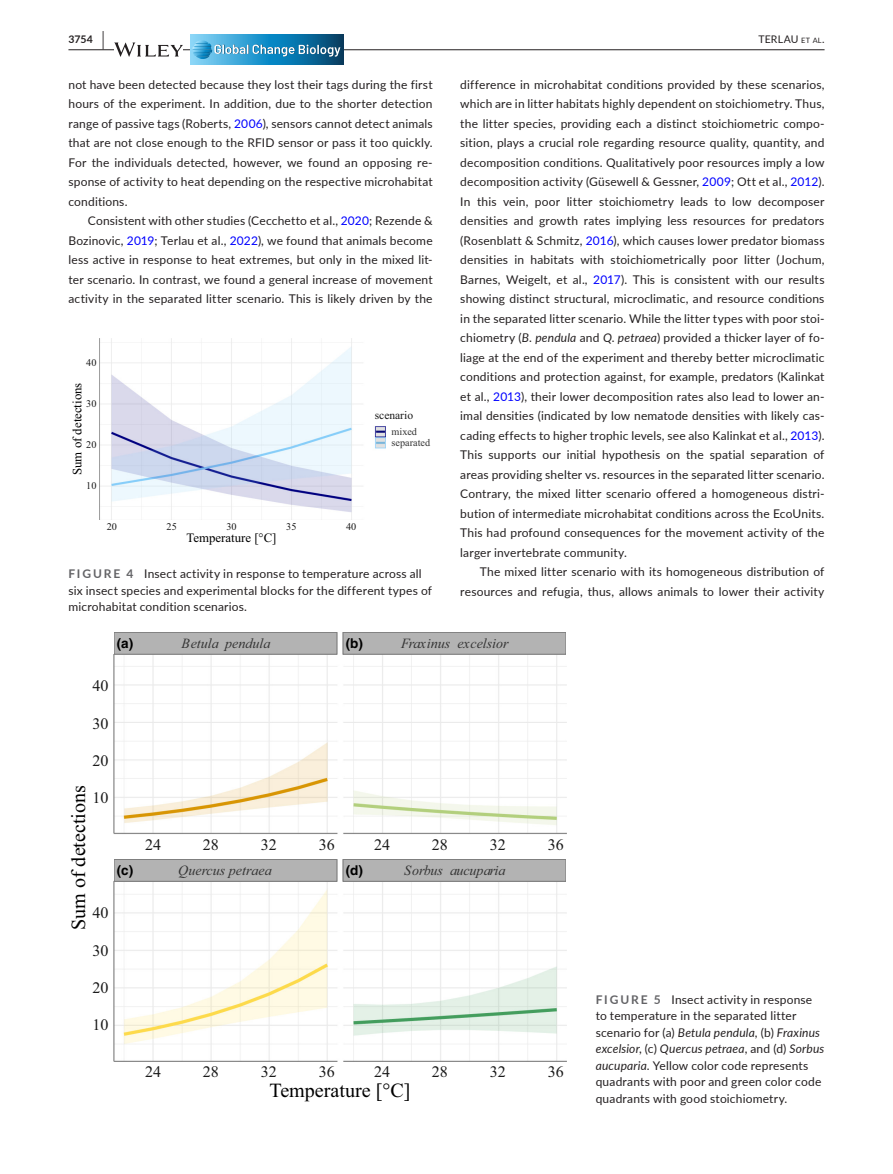
<style>
.page{position:relative;width:893px;height:1174px;background:#fff}
.page>*{position:absolute;margin:0;border:0;box-sizing:border-box;transform-origin:0 0}
.t1{font:20.1px "Times New Roman";color:#000}
.t2{font:16.05px "Times New Roman";color:#1a1a1a}
.t3{font:italic 14.1px "Times New Roman";color:#333}
.t4{font:700 13.5px "Helvetica LT Std";color:#000}
.t5{font:12.75px "Times New Roman";color:#000}
.t6{font:12px/19.5px "Lato";letter-spacing:.015em;color:#231f20;text-align:justify}
.t7{font:11.55px "Times New Roman";color:#1a1a1a}
.t8{font:10.5px "Lato";letter-spacing:.02em;color:#231f20}
.t9{font:700 10.5px "Lato";color:#231f20}
.t10{font:10.2px "Times New Roman";color:#1a1a1a}
.t11{font:10.2px/11.1px "Times New Roman";color:#333}
.s1{font-size:19.5px}
.s2{font-size:7.35px}
.s3{color:#00f}
.s4{font-style:italic}
.s5{font-weight:700;color:#636366}
</style>
<div class="page">
<hr style="left:68px;top:49px;width:756px;height:1px;background:#231f20">
<svg style="left:114px;top:42px;width:69px;height:15px"></svg>
<svg style="left:191px;top:64px;width:153px;height:1px"></svg>
<svg style="left:191px;top:35px;width:153px;height:29px;background:#298aba"></svg>
<svg style="left:192px;top:40px;width:149px;height:19px;background:#4799c2"></svg>
<img style="left:99px;top:338px;width:287px;height:182px">
<img style="left:113px;top:654px;width:453px;height:407px">
<div style="left:114px;top:859px;width:223px;height:22px;background:#b3b3b3"></div>
<div style="left:114px;top:859px;width:223px;height:22px;border:1px solid #7f7f7f"></div>
<div style="left:343px;top:859px;width:223px;height:22px;background:#b3b3b3"></div>
<div style="left:343px;top:859px;width:223px;height:22px;border:1px solid #7f7f7f"></div>
<div style="left:114px;top:632px;width:223px;height:22px;background:#b3b3b3"></div>
<div style="left:114px;top:632px;width:223px;height:22px;border:1px solid #7f7f7f"></div>
<div style="left:343px;top:632px;width:223px;height:22px;background:#b3b3b3"></div>
<div style="left:343px;top:632px;width:223px;height:22px;border:1px solid #7f7f7f"></div>
<p class="t9" style="left:68px;top:31px;width:37px">3754 <span class="s1">|</span></p>
<p class="t8" style="left:758px;top:31px;width:68px">TERLAU <span class="s2">et al</span>.</p>
<p class="t6" style="left:68px;top:74px;width:366px">not have been detected because they lost their tags during the first hours of the experiment. In addition, due to the shorter detection range of passive tags (Roberts, <span class="s3">2006</span>), sensors cannot detect animals that are not close enough to the RFID sensor or pass it too quickly.<br>For the individuals detected, however, we found an opposing re&shy;sponse of activity to heat depending on the respective microhabitat conditions.</p>
<p class="t6" style="left:68px;top:210px;width:366px;text-indent:20px">Consistent with other studies (Cecchetto et al., <span class="s3">2020</span>; Rezende &amp; Bozinovic, <span class="s3">2019</span>; Terlau et al., <span class="s3">2022</span>), we found that animals become less active in response to heat extremes, but only in the mixed lit&shy;ter scenario. In contrast, we found a general increase of movement activity in the separated litter scenario. This is likely driven by the</p>
<p class="t6" style="left:460px;top:74px;width:366px">difference in microhabitat conditions provided by these scenarios, which are in litter habitats highly dependent on stoichiometry. Thus, the litter species, providing each a distinct stoichiometric compo&shy;sition, plays a crucial role regarding resource quality, quantity, and decomposition conditions. Qualitatively poor resources imply a low decomposition activity (Güsewell &amp; Gessner, <span class="s3">2009</span>; Ott et al., <span class="s3">2012</span>).<br>In this vein, poor litter stoichiometry leads to low decomposer densities and growth rates implying less resources for predators (Rosenblatt &amp; Schmitz, <span class="s3">2016</span>), which causes lower predator biomass densities in habitats with stoichiometrically poor litter (Jochum, Barnes, Weigelt, et al., <span class="s3">2017</span>). This is consistent with our results showing distinct structural, microclimatic, and resource conditions in the separated litter scenario. While the litter types with poor stoi&shy;chiometry (<span class="s4">B. pendula</span> and <span class="s4">Q. petraea</span>) provided a thicker layer of fo&shy;liage at the end of the experiment and thereby better microclimatic conditions and protection against, for example, predators (Kalinkat et al., <span class="s3">2013</span>), their lower decomposition rates also lead to lower an&shy;imal densities (indicated by low nematode densities with likely cas&shy;cading effects to higher trophic levels, see also Kalinkat et al., <span class="s3">2013</span>).<br>This supports our initial hypothesis on the spatial separation of areas providing shelter vs. resources in the separated litter scenario.<br>Contrary, the mixed litter scenario offered a homogeneous distri&shy;bution of intermediate microhabitat conditions across the EcoUnits.<br>This had profound consequences for the movement activity of the larger invertebrate community.</p>
<p class="t6" style="left:460px;top:561px;width:366px;text-align:right">The mixed litter scenario with its homogeneous distribution of resources and refugia, thus, allows animals to lower their activity</p>
<p class="t10" style="left:86px;top:359px;width:12px">40</p>
<p class="t5" style="left:73px;top:475px;width:94px;rotate:-90deg">Sum of detections</p>
<p class="t10" style="left:86px;top:400px;width:12px">30</p>
<p class="t7" style="left:375px;top:411px;width:40px">scenario</p>
<p class="t11" style="left:392px;top:427px;width:40px">mixed separated</p>
<p class="t10" style="left:86px;top:441px;width:12px">20</p>
<p class="t10" style="left:86px;top:481px;width:12px">10</p>
<p class="t10" style="left:107px;top:522px;width:12px">20</p>
<p class="t10" style="left:167px;top:522px;width:12px">25</p>
<p class="t10" style="left:226px;top:522px;width:12px">30</p>
<p class="t10" style="left:286px;top:522px;width:12px">35</p>
<p class="t10" style="left:346px;top:522px;width:12px">40</p>
<p class="t5" style="left:187px;top:533px;width:91px">Temperature [°C]</p>
<p class="t6" style="left:68px;top:565px;width:365px;line-height:16.5px;text-align:left"><span class="s5">FIGURE 4</span> Insect activity in response to temperature across all six insect species and experimental blocks for the different types of microhabitat condition scenarios.</p>
<p class="t4" style="left:117px;top:634px;width:18px">(a)</p>
<p class="t4" style="left:346px;top:634px;width:19px">(b)</p>
<p class="t3" style="left:181px;top:633px;width:91px">Betula pendula</p>
<p class="t3" style="left:401px;top:633px;width:109px">Fraxinus excelsior</p>
<h2 class="t2" style="left:93px;top:680px;width:18px">40</h2>
<h2 class="t2" style="left:93px;top:717px;width:18px">30</h2>
<h2 class="t2" style="left:93px;top:754px;width:18px">20</h2>
<h1 class="t1" style="left:71px;top:930px;width:147px;rotate:-90deg">Sum of detections</h1>
<h2 class="t2" style="left:93px;top:792px;width:18px">10</h2>
<h2 class="t2" style="left:93px;top:907px;width:18px">40</h2>
<h2 class="t2" style="left:93px;top:944px;width:18px">30</h2>
<h2 class="t2" style="left:145px;top:838px;width:18px">24</h2>
<h2 class="t2" style="left:203px;top:838px;width:18px">28</h2>
<h2 class="t2" style="left:261px;top:838px;width:18px">32</h2>
<h2 class="t2" style="left:319px;top:838px;width:18px">36</h2>
<h2 class="t2" style="left:374px;top:838px;width:18px">24</h2>
<h2 class="t2" style="left:432px;top:838px;width:18px">28</h2>
<h2 class="t2" style="left:490px;top:838px;width:18px">32</h2>
<h2 class="t2" style="left:548px;top:838px;width:18px">36</h2>
<p class="t4" style="left:117px;top:861px;width:18px">(c)</p>
<p class="t4" style="left:346px;top:861px;width:19px">(d)</p>
<p class="t3" style="left:178px;top:860px;width:95px">Quercus petraea</p>
<p class="t3" style="left:404px;top:860px;width:103px">Sorbus aucuparia</p>
<h2 class="t2" style="left:93px;top:981px;width:18px">20</h2>
<h2 class="t2" style="left:93px;top:1019px;width:18px">10</h2>
<h2 class="t2" style="left:145px;top:1065px;width:18px">24</h2>
<h2 class="t2" style="left:203px;top:1065px;width:18px">28</h2>
<h2 class="t2" style="left:261px;top:1065px;width:18px">32</h2>
<h2 class="t2" style="left:319px;top:1065px;width:18px">36</h2>
<h2 class="t2" style="left:374px;top:1065px;width:18px">24</h2>
<h2 class="t2" style="left:432px;top:1065px;width:18px">28</h2>
<h2 class="t2" style="left:490px;top:1065px;width:18px">32</h2>
<h2 class="t2" style="left:548px;top:1065px;width:18px">36</h2>
<h1 class="t1" style="left:269px;top:1082px;width:143px">Temperature [°C]</h1>
<p class="t6" style="left:596px;top:990px;width:230px;line-height:16.5px;text-align:left"><span class="s5">FIGURE 5</span> Insect activity in response to temperature in the separated litter scenario for (a) <span class="s4">Betula pendula</span>, (b) <span class="s4">Fraxinus excelsior</span>, (c) <span class="s4">Quercus petraea</span>, and (d) <span class="s4">Sorbus aucuparia</span>. Yellow color code represents quadrants with poor and green color code quadrants with good stoichiometry.</p>
</div>
